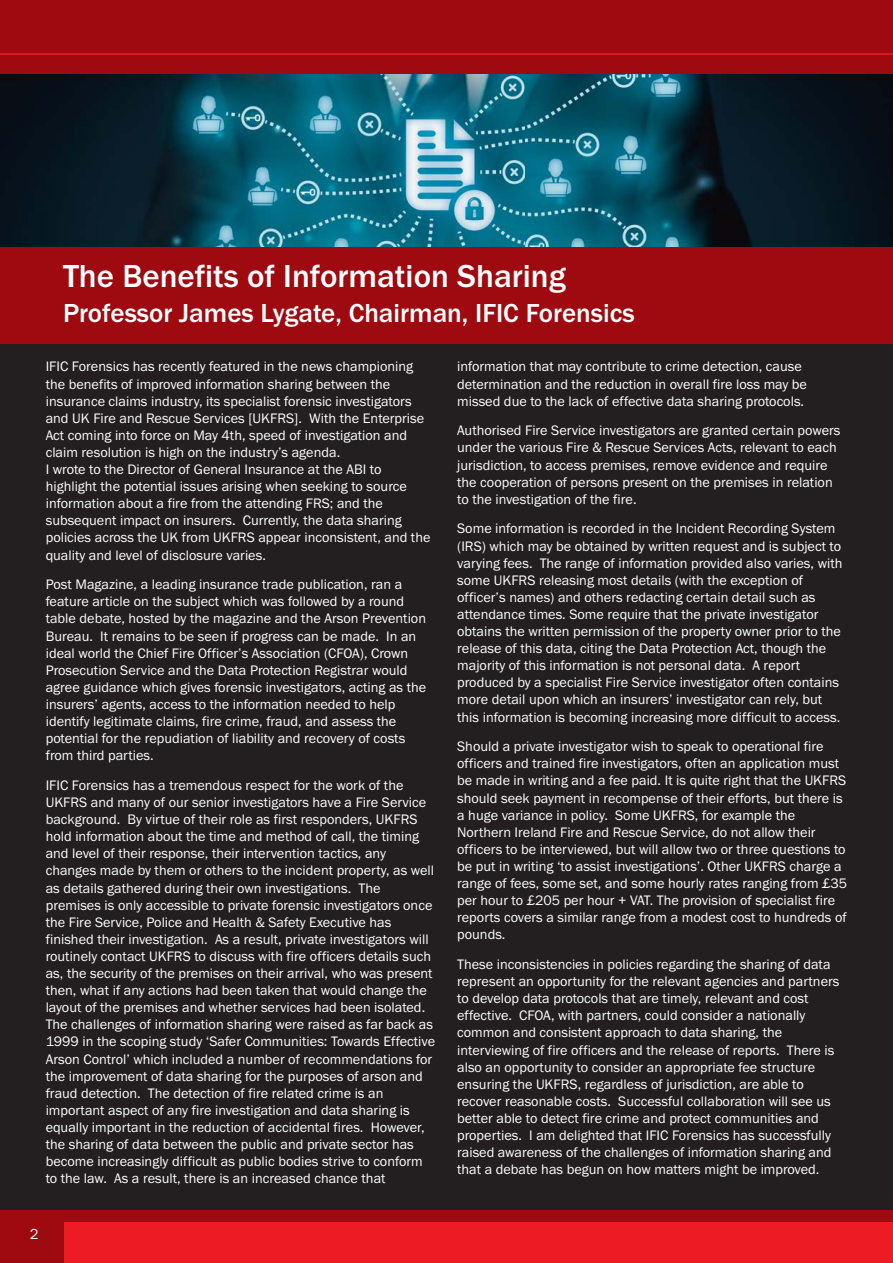
<style>
.page{position:relative;width:893px;height:1263px;background:#fff}
.page>*{position:absolute;margin:0;border:0;box-sizing:border-box;transform-origin:0 0}
.t1{font:500 33px "Franklin Gothic";color:#fff}
.t2{font:500 27px "Franklin Gothic";color:#fff}
.t3{font:15px "Franklin Gothic";color:#fff}
.t4{font:14.25px/17.1px "Franklin Gothic";color:#fff}
</style>
<div class="page">
<div style="left:0;top:49px;width:893px;height:1204px;background:#231f20"></div>
<img style="left:0;top:73px;width:893px;height:174px">
<div style="left:0;top:1220px;width:893px;height:43px;background:#ed1c24"></div>
<div style="left:0;top:1210px;width:893px;height:12px;background:#9e0a0f"></div>
<div style="left:0;top:0;width:893px;height:73px;background:#9e0a0f"></div>
<div style="left:0;top:1220px;width:64px;height:43px;background:#9e0a0f"></div>
<hr style="left:0;top:53px;width:893px;height:2px;background:#ed1c24">
<div style="left:0;top:247px;width:893px;height:96px;background:#9e0a0f"></div>
<h1 class="t1" style="left:63px;top:265px;width:504px">The Benefits of Information Sharing</h1>
<h2 class="t2" style="left:63px;top:304px;width:573px">Professor James Lygate, Chairman, IFIC Forensics</h2>
<p class="t4" style="left:46px;top:359px;width:386px">IFIC Forensics has recently featured in the news championing the benefits of improved information sharing between the insurance claims industry, its specialist forensic investigators and UK Fire and Rescue Services [UKFRS]. With the Enterprise Act coming into force on May 4th, speed of investigation and claim resolution is high on the industry’s agenda.<br>I wrote to the Director of General Insurance at the ABI to highlight the potential issues arising when seeking to source information about a fire from the attending FRS; and the subsequent impact on insurers. Currently, the data sharing policies across the UK from UKFRS appear inconsistent, and the quality and level of disclosure varies.</p>
<p class="t4" style="left:46px;top:577px;width:382px">Post Magazine, a leading insurance trade publication, ran a feature article on the subject which was followed by a round table debate, hosted by the magazine and the Arson Prevention Bureau. It remains to be seen if progress can be made. In an ideal world the Chief Fire Officer’s Association (CFOA), Crown Prosecution Service and the Data Protection Registrar would agree guidance which gives forensic investigators, acting as the insurers’ agents, access to the information needed to help identify legitimate claims, fire crime, fraud, and assess the potential for the repudiation of liability and recovery of costs from third parties.</p>
<p class="t4" style="left:46px;top:778px;width:391px">IFIC Forensics has a tremendous respect for the work of the UKFRS and many of our senior investigators have a Fire Service background. By virtue of their role as first responders, UKFRS hold information about the time and method of call, the timing and level of their response, their intervention tactics, any changes made by them or others to the incident property, as well as details gathered during their own investigations. The premises is only accessible to private forensic investigators once the Fire Service, Police and Health &amp; Safety Executive has finished their investigation. As a result, private investigators will routinely contact UKFRS to discuss with fire officers details such as, the security of the premises on their arrival, who was present then, what if any actions had been taken that would change the layout of the premises and whether services had been isolated.<br>The challenges of information sharing were raised as far back as 1999 in the scoping study ‘Safer Communities: Towards Effective Arson Control’ which included a number of recommendations for the improvement of data sharing for the purposes of arson and fraud detection. The detection of fire related crime is an important aspect of any fire investigation and data sharing is equally important in the reduction of accidental fires. However, the sharing of data between the public and private sector has become increasingly difficult as public bodies strive to conform to the law. As a result, there is an increased chance that</p>
<p class="t4" style="left:457px;top:359px;width:351px">information that may contribute to crime detection, cause determination and the reduction in overall fire loss may be missed due to the lack of effective data sharing protocols.</p>
<p class="t4" style="left:457px;top:423px;width:385px">Authorised Fire Service investigators are granted certain powers under the various Fire &amp; Rescue Services Acts, relevant to each jurisdiction, to access premises, remove evidence and require the cooperation of persons present on the premises in relation to the investigation of the fire.</p>
<p class="t4" style="left:457px;top:521px;width:387px">Some information is recorded in the Incident Recording System (IRS) which may be obtained by written request and is subject to varying fees. The range of information provided also varies, with some UKFRS releasing most details (with the exception of officer’s names) and others redacting certain detail such as attendance times. Some require that the private investigator obtains the written permission of the property owner prior to the release of this data, citing the Data Protection Act, though the majority of this information is not personal data. A report produced by a specialist Fire Service investigator often contains more detail upon which an insurers’ investigator can rely, but this information is becoming increasing more difficult to access.</p>
<p class="t4" style="left:457px;top:739px;width:392px">Should a private investigator wish to speak to operational fire officers and trained fire investigators, often an application must be made in writing and a fee paid. It is quite right that the UKFRS should seek payment in recompense of their efforts, but there is a huge variance in policy. Some UKFRS, for example the Northern Ireland Fire and Rescue Service, do not allow their officers to be interviewed, but will allow two or three questions to be put in writing ‘to assist investigations’. Other UKFRS charge a range of fees, some set, and some hourly rates ranging from £35 per hour to £205 per hour + VAT. The provision of specialist fire reports covers a similar range from a modest cost to hundreds of pounds.</p>
<p class="t4" style="left:457px;top:957px;width:384px">These inconsistencies in policies regarding the sharing of data represent an opportunity for the relevant agencies and partners to develop data protocols that are timely, relevant and cost effective. CFOA, with partners, could consider a nationally common and consistent approach to data sharing, the interviewing of fire officers and the release of reports. There is also an opportunity to consider an appropriate fee structure ensuring the UKFRS, regardless of jurisdiction, are able to recover reasonable costs. Successful collaboration will see us better able to detect fire crime and protect communities and properties. I am delighted that IFIC Forensics has successfully raised awareness of the challenges of information sharing and that a debate has begun on how matters might be improved.</p>
<p class="t3" style="left:30px;top:1229px;width:10px">2</p>
</div>
